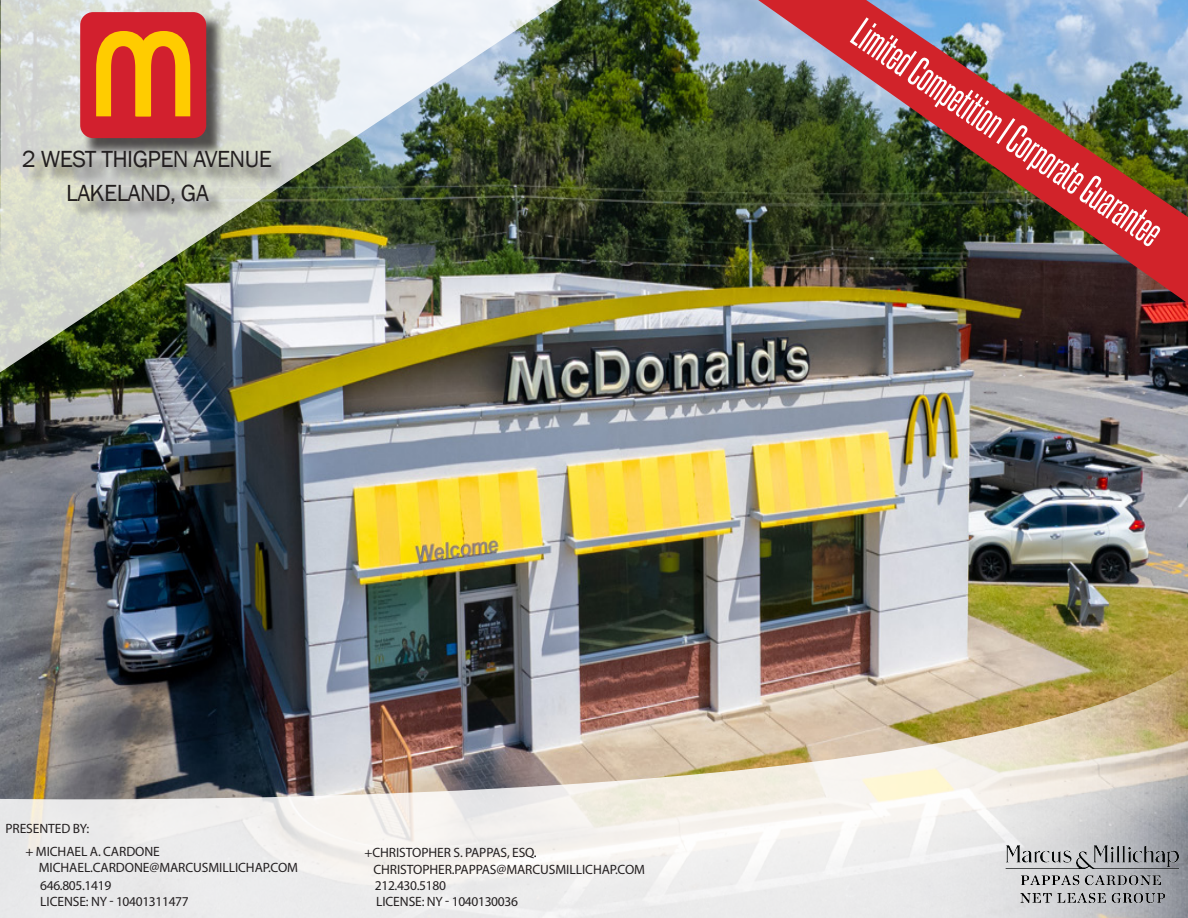
<style>
.page{position:relative;width:1188px;height:918px;background:#fff}
.page>*{position:absolute;margin:0;border:0;box-sizing:border-box;transform-origin:0 0}
.t1{font:36px "Steelfish Rg";color:#fff}
.t2{font:24px "Franklin Gothic";letter-spacing:-.025em;color:#231f20}
.t3{font:13.5px "Myriad Pro";letter-spacing:-.005em;color:#231f20}
.t4{font:13.5px "Myriad Pro";letter-spacing:-.025em;color:#231f20}
.s1{color:#000}
</style>
<div class="page">
<img style="left:0;top:0;width:1188px;height:665px">
<img style="left:0;top:0;width:562px;height:373px">
<div style="left:26px;top:154px;width:263px;height:32px;background:#231f20;opacity:.75"></div>
<div style="left:82px;top:14px;width:143px;height:143px;background:#231f20;opacity:.75"></div>
<div style="left:80px;top:12px;width:126px;height:126px;background:#d2202e;border-radius:13px"></div>
<svg style="left:96px;top:31px;width:94px;height:85px"></svg>
<div style="left:71px;top:187px;width:155px;height:34px;background:#231f20;opacity:.75"></div>
<img style="left:758px;top:0;width:430px;height:303px">
<img style="left:0;top:665px;width:1188px;height:253px">
<img style="left:999px;top:835px;width:189px;height:78px">
<p class="t2" style="left:22px;top:144px;width:251px">2 WEST THIGPEN AVENUE</p>
<p class="t2" style="left:66px;top:178px;width:144px">LAKELAND, GA</p>
<p class="t1" style="left:868px;top:12px;width:367px;rotate:34deg">Limited Competition I Corporate Guarantee</p>
<p class="t3" style="left:5px;top:820px;width:86px">PRESENTED BY:</p>
<p class="t3" style="left:26px;top:843px;width:136px">+ MICHAEL A. CARDONE</p>
<p class="t3" style="left:39px;top:860px;width:261px">MICHAEL.CARDONE@MARCUSMILLICHAP.COM</p>
<p class="t4" style="left:40px;top:877px;width:73px">646.805.1419</p>
<p class="t4" style="left:40px;top:893px;width:150px">LICENSE: NY - 10401311477</p>
<p class="t3" style="left:365px;top:844px;width:174px">+CHRISTOPHER S. PAPPAS, ESQ<span class="s1">.</span></p>
<p class="t3" style="left:373px;top:861px;width:273px">CHRISTOPHER.PAPPAS@MARCUSMILLICHAP.COM</p>
<p class="t4" style="left:375px;top:877px;width:73px">212.430.5180</p>
<p class="t4" style="left:376px;top:894px;width:143px">LICENSE: NY - 1040130036</p>
</div>
